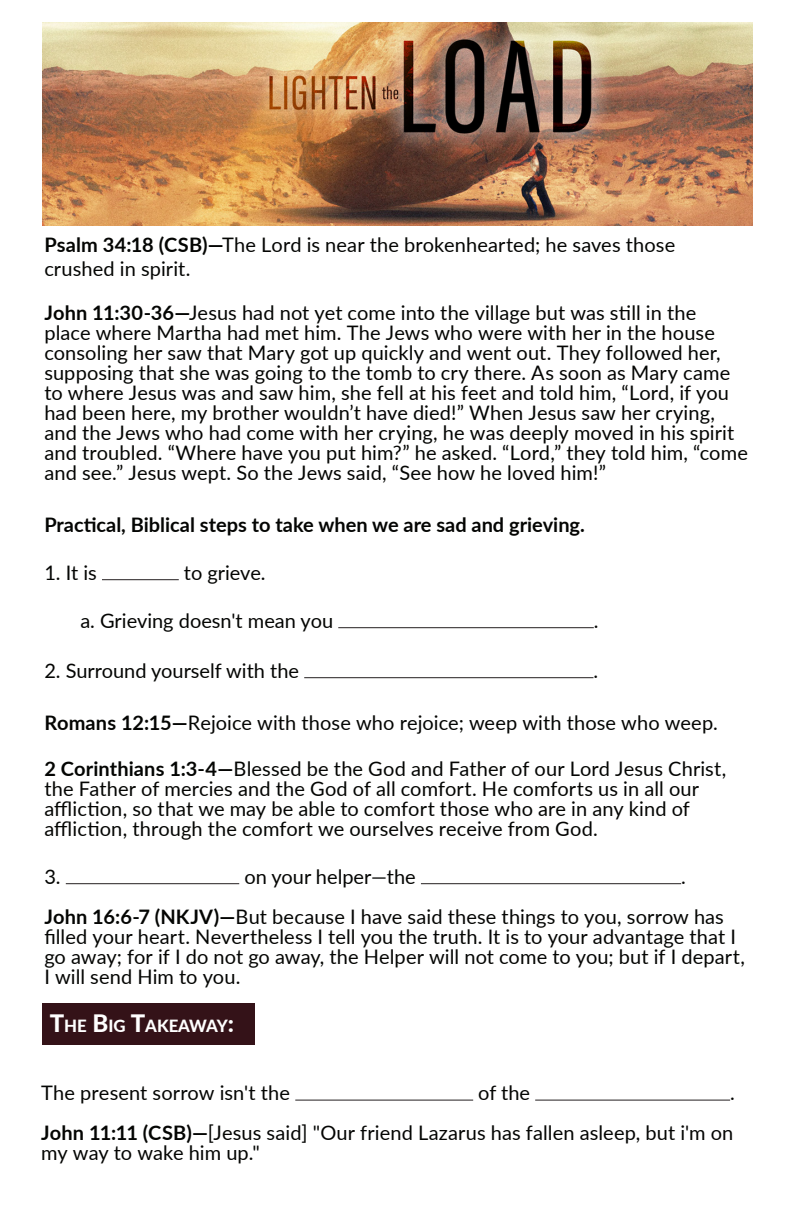
<style>
.page{position:relative;width:792px;height:1224px;background:#fff}
.page>*{position:absolute;margin:0;border:0;box-sizing:border-box;transform-origin:0 0}
.t1{font:20px/20px "Lato";letter-spacing:.005em;color:#040503}
.t2{font:700 20px "Lato";color:#040503}
.t3{font:800 16.8px "Lato";color:#fff}
.s1{font-weight:700}
.s2{font-size:24px}
</style>
<div class="page">
<img style="left:42px;top:22px;width:710px;height:204px">
<div style="left:42px;top:1004px;width:212px;height:41px;background:#341218"></div>
<hr style="left:102px;top:579px;width:77px;height:1px;background:#231f20">
<hr style="left:338px;top:627px;width:256px;height:1px;background:#231f20">
<hr style="left:304px;top:677px;width:289px;height:1px;background:#231f20">
<hr style="left:66px;top:883px;width:173px;height:1px;background:#231f20">
<hr style="left:421px;top:883px;width:260px;height:1px;background:#231f20">
<hr style="left:295px;top:1100px;width:178px;height:1px;background:#231f20">
<hr style="left:535px;top:1100px;width:195px;height:1px;background:#231f20">
<p class="t1" style="left:44px;top:232px;width:632px;line-height:24px"><span class="s1">Psalm 34:18 (CSB)—</span>The Lord is near the brokenhearted; he saves those crushed in spirit.</p>
<p class="t1" style="left:44px;top:302px;width:705px"><span class="s1">John 11:30-36—</span>Jesus had not yet come into the village but was still in the<br>place where Martha had met him. The Jews who were with her in the house consoling her saw that Mary got up quickly and went out. They followed her, supposing that she was going to the tomb to cry there. As soon as Mary came to where Jesus was and saw him, she fell at his feet and told him, “Lord, if you had been here, my brother wouldn’t have died!” When Jesus saw her crying, and the Jews who had come with her crying, he was deeply moved in his spirit and troubled. “Where have you put him?” he asked. “Lord,” they told him, “come and see.” Jesus wept. So the Jews said, “See how he loved him!”</p>
<p class="t2" style="left:44px;top:510px;width:542px">Practical, Biblical steps to take when we are sad and grieving.</p>
<p class="t1" style="left:44px;top:562px;width:54px">1. It is</p>
<p class="t1" style="left:184px;top:562px;width:83px">to grieve.</p>
<p class="t1" style="left:80px;top:610px;width:254px">a. Grieving doesn't mean you</p>
<p class="t1" style="left:594px;top:610px;width:6px">.</p>
<p class="t1" style="left:44px;top:660px;width:256px">2. Surround yourself with the</p>
<p class="t1" style="left:593px;top:660px;width:6px">.</p>
<p class="t1" style="left:44px;top:712px;width:675px"><span class="s1">Romans 12:15—</span>Rejoice with those who rejoice; weep with those who weep.</p>
<p class="t1" style="left:44px;top:758px;width:684px"><span class="s1">2 Corinthians 1:3-4—</span>Blessed be the God and Father of our Lord Jesus Christ, the Father of mercies and the God of all comfort. He comforts us in all our affliction, so that we may be able to comfort those who are in any kind of affliction, through the comfort we ourselves receive from God.</p>
<p class="t1" style="left:44px;top:866px;width:18px">3.</p>
<p class="t1" style="left:244px;top:866px;width:173px">on your helper—the</p>
<p class="t1" style="left:681px;top:866px;width:6px">.</p>
<p class="t1" style="left:44px;top:906px;width:702px"><span class="s1">John 16:6-7 (NKJV)—</span>But because I have said these things to you, sorrow has filled your heart. Nevertheless I tell you the truth. It is to your advantage that I go away; for if I do not go away, the Helper will not come to you; but if I depart, I will send Him to you.</p>
<p class="t3" style="left:50px;top:1014px;width:186px"><span class="s2">T</span>HE <span class="s2">B</span>IG <span class="s2">T</span>AKEAWAY<span class="s2">:</span></p>
<p class="t1" style="left:41px;top:1082px;width:250px">The present sorrow isn't the</p>
<p class="t1" style="left:478px;top:1082px;width:53px">of the</p>
<p class="t1" style="left:730px;top:1082px;width:6px">.</p>
<p class="t1" style="left:41px;top:1122px;width:694px"><span class="s1">John 11:11 (CSB)—</span>[Jesus said] "Our friend Lazarus has fallen asleep, but i'm on my way to wake him up."</p>
</div>
